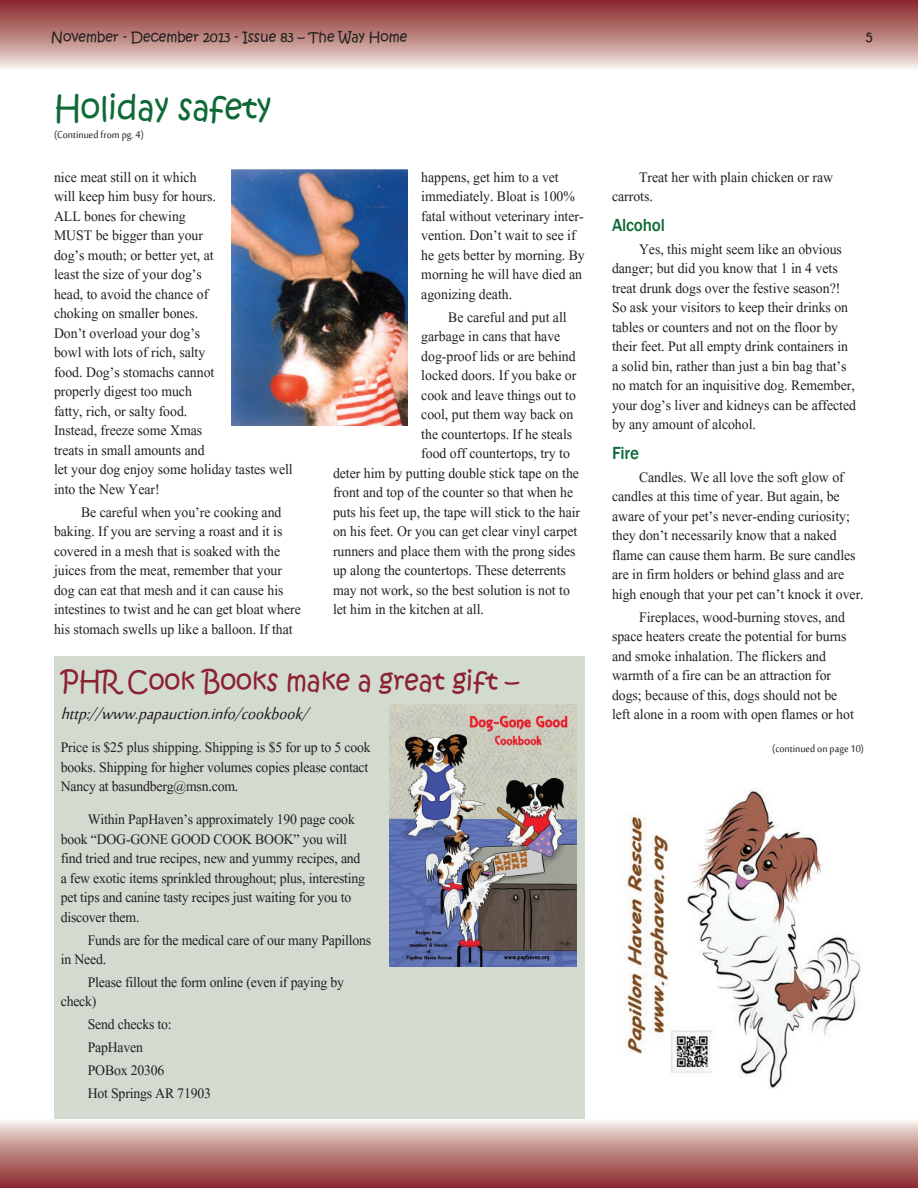
<style>
.page{position:relative;width:918px;height:1188px;background:#fff}
.page>*{position:absolute;margin:0;border:0;box-sizing:border-box;transform-origin:0 0}
.t1{font:33px "Kristen ITC";color:#0e6937;scale:.95 1}
.t2{font:27px "Kristen ITC";color:#8b2131;scale:.95 1}
.t3{font:italic 21px "Sakkal Majalla";color:#231f20;scale:.95 1}
.t4{font:18px/19.5px "Aparajita";color:#231f20;scale:.95 1}
.t5{font:500 18px "Franklin Gothic";letter-spacing:-.01em;color:#0e6937;scale:.95 1}
.t6{font:13.5px "Kristen ITC";color:#231f20}
.t7{font:13.5px "Sakkal Majalla";color:#231f20;scale:.95 1}
</style>
<div class="page">
<svg style="left:0;top:0;width:918px;height:68px;background:#bb817f"></svg>
<svg style="left:0;top:1118px;width:918px;height:70px;background:#be8885"></svg>
<div style="left:54px;top:656px;width:531px;height:462px;background:#d3dbd0"></div>
<img style="left:389px;top:704px;width:187px;height:263px">
<img style="left:231px;top:169px;width:177px;height:257px">
<img style="left:623px;top:788px;width:238px;height:301px">
<p class="t6" style="left:51px;top:28px;width:358px">November - December 2013 - Issue 83 – The Way Home</p>
<p class="t6" style="left:866px;top:28px;width:8px">5</p>
<h1 class="t1" style="left:54px;top:86px;width:230px">Holiday safety</h1>
<p class="t7" style="left:54px;top:127px;width:96px">(Continued from pg. 4)</p>
<p class="t4" style="left:54px;top:169px;width:253px">nice meat still on it which<br>will keep him busy for hours.<br>ALL bones for chewing<br>MUST be bigger than your<br>dog’s mouth; or better yet, at<br>least the size of your dog’s<br>head, to avoid the chance of<br>choking on smaller bones.<br>Don’t overload your dog’s<br>bowl with lots of rich, salty<br>food. Dog’s stomachs cannot<br>properly digest too much<br>fatty, rich, or salty food.<br>Instead, freeze some Xmas<br>treats in small amounts and<br>let your dog enjoy some holiday tastes well into the New Year!</p>
<p class="t4" style="left:54px;top:504px;width:261px;text-indent:27px">Be careful when you’re cooking and baking. If you are serving a roast and it is covered in a mesh that is soaked with the juices from the meat, remember that your dog can eat that mesh and it can cause his intestines to twist and he can get bloat where his stomach swells up like a balloon. If that</p>
<p class="t4" style="left:421px;top:169px;width:174px">happens, get him to a vet immediately. Bloat is 100% fatal without veterinary inter&shy;vention. Don’t wait to see if he gets better by morning. By morning he will have died an agonizing death.</p>
<p class="t4" style="left:448px;top:309px;width:126px">Be careful and put all</p>
<p class="t4" style="left:421px;top:329px;width:148px">garbage in cans that have</p>
<p class="t4" style="left:421px;top:348px;width:164px">dog-proof lids or are behind</p>
<p class="t4" style="left:421px;top:368px;width:165px">locked doors. If you bake or</p>
<p class="t4" style="left:421px;top:387px;width:164px">cook and leave things out to</p>
<p class="t4" style="left:421px;top:406px;width:162px">cool, put them way back on</p>
<p class="t4" style="left:421px;top:426px;width:160px">the countertops. If he steals</p>
<p class="t4" style="left:421px;top:445px;width:158px">food off countertops, try to</p>
<p class="t4" style="left:333px;top:465px;width:260px">deter him by putting double stick tape on the</p>
<p class="t4" style="left:333px;top:484px;width:254px">front and top of the counter so that when he</p>
<p class="t4" style="left:333px;top:504px;width:262px">puts his feet up, the tape will stick to the hair</p>
<p class="t4" style="left:333px;top:523px;width:259px">on his feet. Or you can get clear vinyl carpet</p>
<p class="t4" style="left:333px;top:543px;width:257px">runners and place them with the prong sides</p>
<p class="t4" style="left:333px;top:562px;width:247px">up along the countertops. These deterrents</p>
<p class="t4" style="left:333px;top:582px;width:251px">may not work, so the best solution is not to</p>
<p class="t4" style="left:333px;top:601px;width:160px">let him in the kitchen at all.</p>
<h2 class="t2" style="left:61px;top:663px;width:483px">PHR Cook Books make a great gift –</h2>
<p class="t3" style="left:61px;top:703px;width:269px">http://www.papauction.info/cookbook/</p>
<p class="t4" style="left:61px;top:740px;width:328px">Price is $25 plus shipping. Shipping is $5 for up to 5 cook books. Shipping for higher volumes copies please contact<br>Nancy at basundberg@msn.com.</p>
<p class="t4" style="left:61px;top:812px;width:322px;text-indent:27px">Within PapHaven’s approximately 190 page cook book “DOG-GONE GOOD COOK BOOK” you will find tried and true recipes, new and yummy recipes, and a few exotic items sprinkled throughout; plus, interesting pet tips and canine tasty recipes just waiting for you to discover them.</p>
<p class="t4" style="left:61px;top:932px;width:328px;text-indent:27px">Funds are for the medical care of our many Papillons in Need.</p>
<p class="t4" style="left:61px;top:974px;width:300px;text-indent:27px">Please fillout the form online (even if paying by check)</p>
<p class="t4" style="left:88px;top:1015px;width:131px;line-height:22.8px">Send checks to:<br>PapHaven<br>POBox 20306<br>Hot Springs AR 71903</p>
<p class="t4" style="left:612px;top:169px;width:234px;text-indent:27px">Treat her with plain chicken or raw carrots.</p>
<p class="t5" style="left:612px;top:214px;width:57px">Alcohol</p>
<p class="t4" style="left:612px;top:241px;width:258px;text-indent:27px">Yes, this might seem like an obvious danger; but did you know that 1 in 4 vets treat drunk dogs over the festive season?!<br>So ask your visitors to keep their drinks on tables or counters and not on the floor by their feet. Put all empty drink containers in a solid bin, rather than just a bin bag that’s no match for an inquisitive dog. Remember, your dog’s liver and kidneys can be affected by any amount of alcohol.</p>
<p class="t5" style="left:612px;top:442px;width:30px">Fire</p>
<p class="t4" style="left:612px;top:469px;width:266px;text-indent:27px">Candles. We all love the soft glow of candles at this time of year. But again, be aware of your pet’s never-ending curiosity; they don’t necessarily know that a naked flame can cause them harm. Be sure candles are in firm holders or behind glass and are high enough that your pet can’t knock it over.</p>
<p class="t4" style="left:612px;top:609px;width:256px;text-indent:27px">Fireplaces, wood-burning stoves, and space heaters create the potential for burns and smoke inhalation. The flickers and warmth of a fire can be an attraction for dogs; because of this, dogs should not be left alone in a room with open flames or hot</p>
<p class="t7" style="left:772px;top:741px;width:98px">(continued on page 10)</p>
</div>
